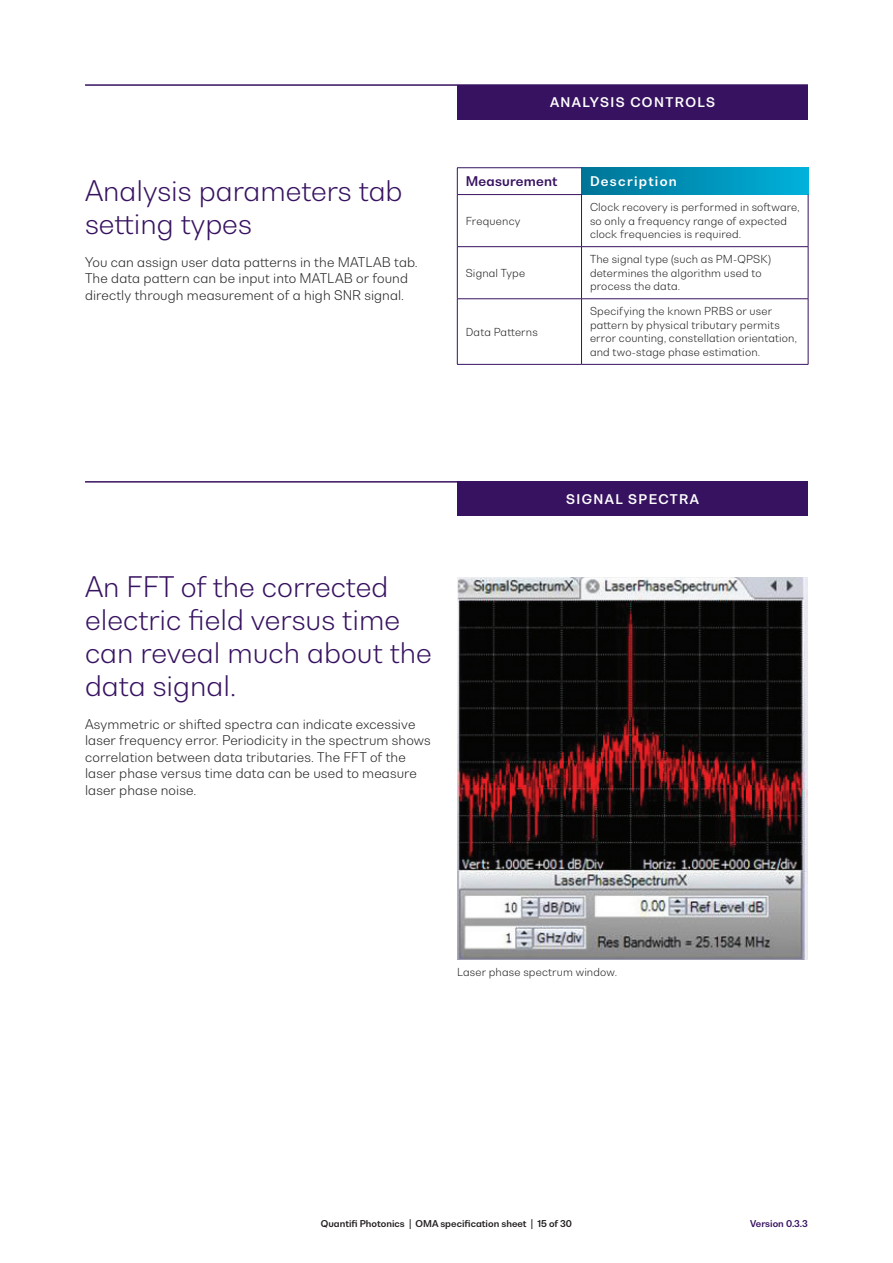
<style>
.page{position:relative;width:893px;height:1263px;background:#fff}
.page>*{position:absolute;margin:0;border:0;box-sizing:border-box;transform-origin:0 0}
.t1{font:300 27px/33px "Bw Nista Geometric";color:#371260}
.t2{font:300 12.75px/16.5px "Bw Nista Geometric";letter-spacing:.01em;color:#231f20}
.t3{font:700 12.75px "Bw Nista Geometric";letter-spacing:.11em;color:#fff}
.t4{font:700 12.75px "Bw Nista Geometric";letter-spacing:.015em;color:#371260}
.t5{font:300 10.5px/13.5px "Bw Nista Geometric";letter-spacing:.015em;color:#231f20}
.t6{font:700 9px "Bw Nista Geometric";color:#231f20}
.t7{font:700 9px "Bw Nista Geometric";color:#371260}
</style>
<div class="page">
<hr style="left:85px;top:84px;width:723px;height:2px;background:#371260">
<hr style="left:85px;top:481px;width:723px;height:2px;background:#371260">
<div style="left:457px;top:85px;width:351px;height:34px;background:#371260"></div>
<div style="left:457px;top:482px;width:351px;height:34px;background:#371260"></div>
<div style="left:581px;top:168px;width:227px;height:27px;background:linear-gradient(to right,#007396,#00b0da)"></div>
<hr style="left:457px;top:246px;width:124px;height:1px;background:#371260">
<hr style="left:581px;top:246px;width:227px;height:1px;background:#371260">
<hr style="left:457px;top:298px;width:124px;height:1px;background:#371260">
<hr style="left:581px;top:298px;width:227px;height:1px;background:#371260">
<hr style="left:457px;top:364px;width:124px;height:1px;background:#371260">
<hr style="left:581px;top:364px;width:227px;height:1px;background:#371260">
<hr style="left:581px;top:195px;width:1px;height:51px;background:#371260">
<hr style="left:808px;top:195px;width:1px;height:51px;background:#371260">
<hr style="left:581px;top:247px;width:1px;height:52px;background:#371260">
<hr style="left:808px;top:247px;width:1px;height:52px;background:#371260">
<hr style="left:581px;top:299px;width:1px;height:65px;background:#371260">
<hr style="left:808px;top:299px;width:1px;height:65px;background:#371260">
<hr style="left:457px;top:195px;width:1px;height:51px;background:#371260">
<hr style="left:457px;top:247px;width:1px;height:52px;background:#371260">
<hr style="left:457px;top:299px;width:1px;height:65px;background:#371260">
<hr style="left:457px;top:167px;width:124px;height:1px;background:#371260">
<svg style="left:457px;top:168px;width:1px;height:26px"></svg>
<hr style="left:457px;top:194px;width:125px;height:1px;background:#371260">
<img style="left:457px;top:577px;width:351px;height:383px">
<h1 class="t1" style="left:85px;top:173px;width:319px">Analysis parameters tab setting types</h1>
<p class="t2" style="left:85px;top:253px;width:334px">You can assign user data patterns in the MATLAB tab.<br>The data pattern can be input into MATLAB or found directly through measurement of a high SNR signal.</p>
<p class="t3" style="left:550px;top:93px;width:166px">ANALYSIS CONTROLS</p>
<p class="t4" style="left:466px;top:173px;width:93px">Measurement</p>
<p class="t3" style="left:590px;top:173px;width:88px">Description</p>
<p class="t5" style="left:466px;top:214px;width:56px">Frequency</p>
<p class="t5" style="left:590px;top:200px;width:211px">Clock recovery is performed in software, so only a frequency range of expected clock frequencies is required.</p>
<p class="t5" style="left:466px;top:266px;width:61px">Signal Type</p>
<p class="t5" style="left:466px;top:325px;width:73px">Data Patterns</p>
<p class="t5" style="left:590px;top:252px;width:182px">The signal type (such as PM-QPSK) determines the algorithm used to process the data.</p>
<p class="t5" style="left:590px;top:304px;width:208px">Specifying the known PRBS or user pattern by physical tributary permits error counting, constellation orientation, and two-stage phase estimation.</p>
<h1 class="t1" style="left:85px;top:569px;width:348px">An FFT of the corrected electric field versus time can reveal much about the data signal.</h1>
<p class="t2" style="left:85px;top:715px;width:347px">Asymmetric or shifted spectra can indicate excessive laser frequency error. Periodicity in the spectrum shows correlation between data tributaries. The FFT of the laser phase versus time data can be used to measure laser phase noise.</p>
<p class="t3" style="left:566px;top:490px;width:134px">SIGNAL SPECTRA</p>
<p class="t5" style="left:457px;top:965px;width:161px">Laser phase spectrum window.</p>
<p class="t6" style="left:321px;top:1218px;width:253px">Quantifi Photonics | OMA specification sheet | 15 of 30</p>
<p class="t7" style="left:750px;top:1218px;width:59px">Version 0.3.3</p>
</div>
